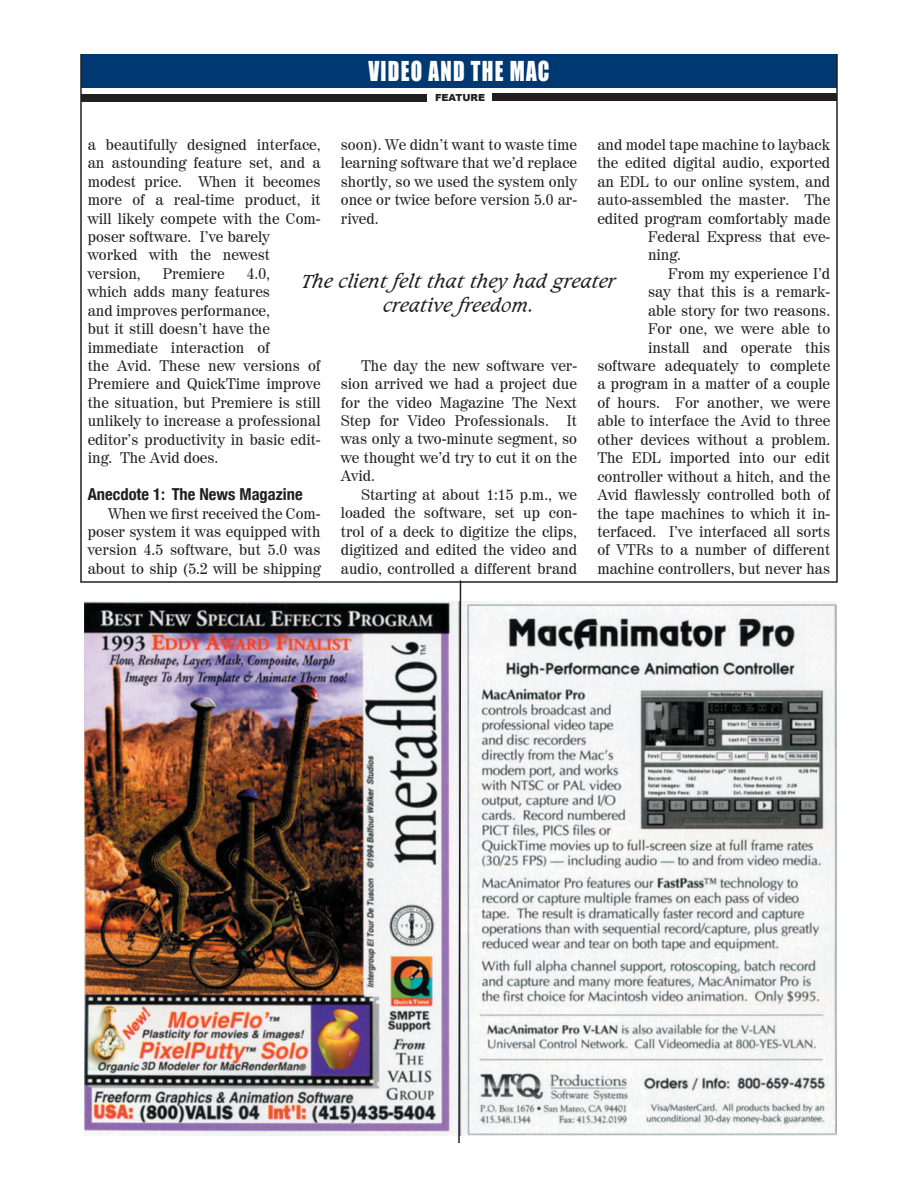
<style>
.page{position:relative;width:918px;height:1188px;background:#fff}
.page>*{position:absolute;margin:0;border:0;box-sizing:border-box;transform-origin:0 0}
.t1{font:25.2px "Impact";letter-spacing:.06em;color:#fff;scale:.83 1}
.t2{font:italic 20.25px/24.3px "Caxton BT";color:#231f20;text-align:center}
.t3{font:700 condensed 16.5px "Helvetica Neue";color:#231f20}
.t4{font:15.3px/18.5px "Century 725 BT";color:#231f20;text-align:justify}
.t5{font:900 9.75px "Arial";color:#231f20}
</style>
<div class="page">
<img style="left:85px;top:601px;width:751px;height:535px">
<div style="left:81px;top:54px;width:756px;height:34px;background:#003972"></div>
<div style="left:493px;top:94px;width:344px;height:7px;background:#231f20"></div>
<div style="left:81px;top:94px;width:346px;height:7px;background:#231f20"></div>
<svg style="left:457px;top:580px;width:5px;height:563px"></svg>
<p class="t1" style="left:368px;top:56px;width:220px">VIDEO AND THE MAC</p>
<p class="t5" style="left:435px;top:92px;width:52px">FEATURE</p>
<p class="t4" style="left:341px;top:135px;width:238px">soon). We didn’t want to waste time learning software that we’d replace shortly, so we used the system only once or twice before version 5.0 ar&shy;rived.</p>
<p class="t4" style="left:88px;top:135px;width:234px;text-align:left">a beautifully designed interface, an astounding feature set, and a modest price. When it becomes more of a real-time product, it will likely compete with the Com&shy;poser software. I’ve barely worked with the newest version,</p>
<p class="t4" style="left:597px;top:135px;width:234px">and model tape machine to layback</p>
<p class="t4" style="left:597px;top:153px;width:234px">the edited digital audio, exported</p>
<p class="t4" style="left:597px;top:172px;width:234px">an EDL to our online system, and</p>
<p class="t4" style="left:597px;top:190px;width:234px">auto-assembled the master. The</p>
<p class="t4" style="left:597px;top:209px;width:234px">edited program comfortably made</p>
<p class="t4" style="left:648px;top:227px;width:184px">Federal Express that eve-</p>
<p class="t4" style="left:648px;top:246px;width:35px">ning.</p>
<p class="t4" style="left:597px;top:264px;width:234px;text-align:right">From my experience I’d<br>say that this is a remark-<br>able story for two reasons.<br>For one, we were able to<br>install and operate this software adequately to complete a program in a matter of a couple of hours. For another, we were able to interface the Avid to three other devices without a problem.<br>The EDL imported into our edit controller without a hitch, and the<br>Avid flawlessly controlled both of the tape machines to which it in&shy;terfaced. I’ve interfaced all sorts of VTRs to a number of different machine controllers, but never has</p>
<p class="t4" style="left:88px;top:264px;width:234px;text-align:left;text-indent:159px">4.0,<br>which adds many features<br>and improves performance,<br>but it still doesn’t have the immediate interaction of<br>the Avid. These new versions of<br>Premiere and QuickTime improve the situation, but Premiere is still unlikely to increase a professional editor’s productivity in basic edit&shy;ing. The Avid does.</p>
<p class="t3" style="left:88px;top:484px;width:216px">Anecdote 1: The News Magazine</p>
<p class="t4" style="left:88px;top:504px;width:234px;text-indent:20px">When we first received the Com&shy;poser system it was equipped with version 4.5 software, but 5.0 was about to ship (5.2 will be shipping</p>
<p class="t4" style="left:163px;top:264px;width:63px">Premiere</p>
<p class="t2" style="left:302px;top:268px;width:316px">The client felt that they had greater creative freedom.</p>
<p class="t4" style="left:341px;top:356px;width:238px;text-indent:20px">The day the new software ver&shy;sion arrived we had a project due for the video Magazine The Next Step for Video Professionals. It was only a two-minute segment, so we thought we’d try to cut it on the Avid.</p>
<p class="t4" style="left:341px;top:485px;width:238px;text-indent:20px">Starting at about 1:15 p.m., we loaded the software, set up con&shy;trol of a deck to digitize the clips, digitized and edited the video and audio, controlled a different brand</p>
</div>
